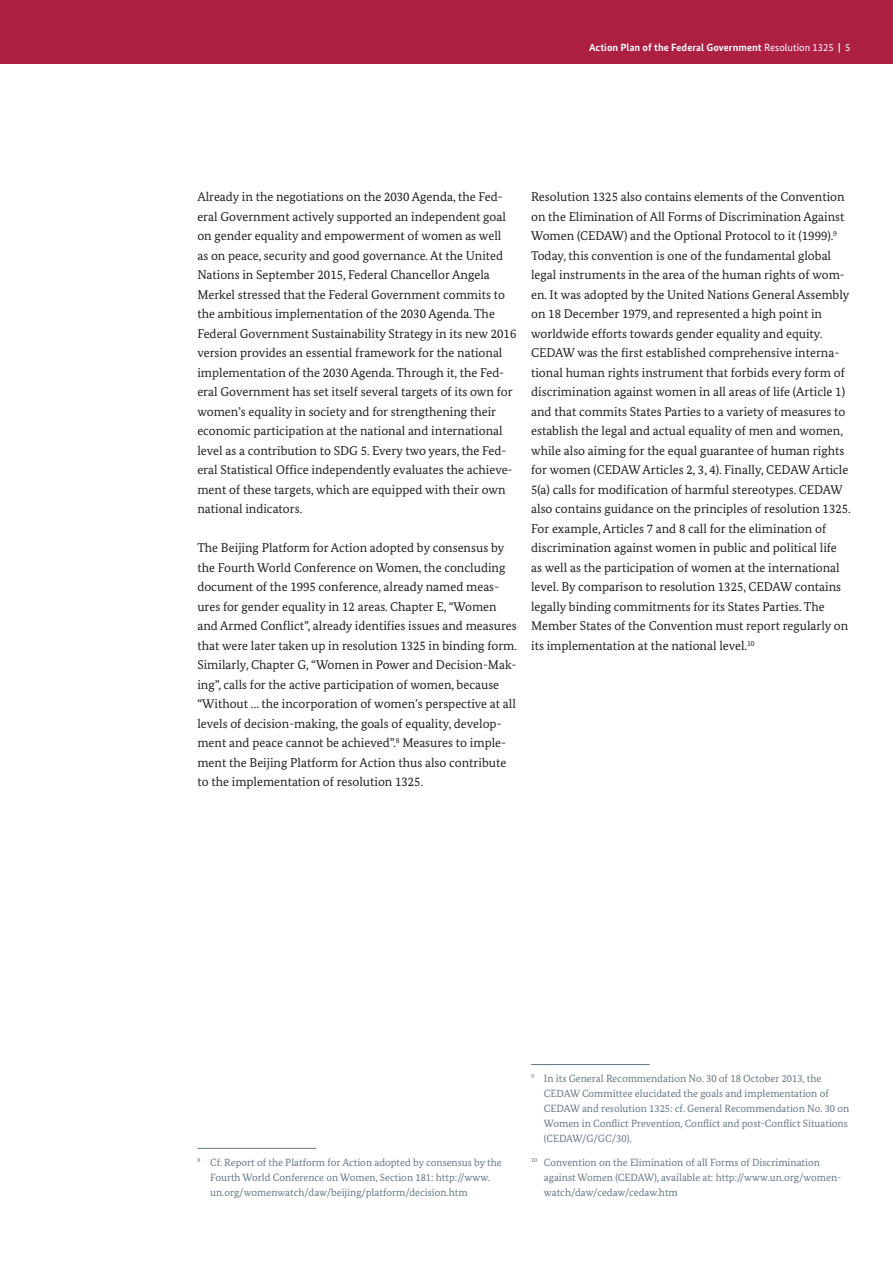
<style>
.page{position:relative;width:893px;height:1263px;background:#fff}
.page>*{position:absolute;margin:0;border:0;box-sizing:border-box;transform-origin:0 0}
.Fliesstxt{font:12.75px/19.5px "Bundes Serif";color:#231f20}
.Fußnote{font:10.5px/15px "Bundes Serif";color:#647882}
.t1{font:700 10.5px "Bundes Sans";letter-spacing:.005em;color:#fff}
.s1{font-weight:400}
</style>
<div class="page">
<div style="left:0;top:0;width:893px;height:64px;background:#ad2042"></div>
<hr style="left:197px;top:1148px;width:119px;height:1px;background:#647882">
<hr style="left:531px;top:1064px;width:119px;height:1px;background:#647882">
<p class="t1" style="left:589px;top:41px;width:263px">Action Plan of the Federal Government <span class="s1">Resolution 1325</span> | <span class="s1">5</span></p>
<p class="Fliesstxt" style="left:197px;top:187px;width:320px">Already in the negotiations on the 2030 Agenda, the Fed&shy;eral Government actively supported an independent goal on gender equality and empowerment of women as well<br>as on peace, security and good governance. At the United Nations in September 2015, Federal Chancellor Angela Merkel stressed that the Federal Government commits to the ambitious implementation of the 2030 Agenda. The Federal Government Sustainability Strategy in its new 2016 version provides an essential framework for the national implementation of the 2030 Agenda. Through it, the Fed&shy;eral Government has set itself several targets of its own for women’s equality in society and for strengthening their economic participation at the national and international level as a contribution to SDG 5. Every two years, the Fed&shy;eral Statistical Office independently evaluates the achieve&shy;ment of these targets, which are equipped with their own national indicators.</p>
<p class="Fliesstxt" style="left:197px;top:538px;width:321px">The Beijing Platform for Action adopted by consensus by the Fourth World Conference on Women, the concluding document of the 1995 conference, already named meas&shy;ures for gender equality in 12 areas. Chapter E, “Women and Armed Conflict”, already identifies issues and measures that were later taken up in resolution 1325 in binding form.<br>Similarly, Chapter G, “Women in Power and Decision-Mak&shy;ing”, calls for the active participation of women, because “Without … the incorporation of women’s perspective at all levels of decision-making, the goals of equality, develop&shy;ment and peace cannot be achieved”.<sup>8</sup> Measures to imple&shy;ment the Beijing Platform for Action thus also contribute to the implementation of resolution 1325.</p>
<p class="Fliesstxt" style="left:531px;top:187px;width:321px">Resolution 1325 also contains elements of the Convention on the Elimination of All Forms of Discrimination Against Women (CEDAW) and the Optional Protocol to it (1999).<sup>9<br></sup>Today, this convention is one of the fundamental global legal instruments in the area of the human rights of wom&shy;en. It was adopted by the United Nations General Assembly on 18 December 1979, and represented a high point in worldwide efforts towards gender equality and equity.<br>CEDAW was the first established comprehensive interna&shy;tional human rights instrument that forbids every form of discrimination against women in all areas of life (Article 1) and that commits States Parties to a variety of measures to establish the legal and actual equality of men and women, while also aiming for the equal guarantee of human rights for women (CEDAW Articles 2, 3, 4). Finally, CEDAW Article 5(a) calls for modification of harmful stereotypes. CEDAW also contains guidance on the principles of resolution 1325.<br>For example, Articles 7 and 8 call for the elimination of discrimination against women in public and political life as well as the participation of women at the international level. By comparison to resolution 1325, CEDAW contains legally binding commitments for its States Parties. The Member States of the Convention must report regularly on its implementation at the national level.<sup>10</sup></p>
<p class="Fußnote" style="left:210px;top:1154px;width:293px;text-indent:-13px"><sup>8</sup> Cf. Report of the Platform for Action adopted by consensus by the<br>Fourth World Conference on Women, Section 181: http://www. un.org/womenwatch/daw/beijing/platform/decision.htm</p>
<p class="Fußnote" style="left:544px;top:1071px;width:307px;text-indent:-13px"><sup>9</sup> In its General Recommendation No. 30 of 18 October 2013, the CEDAW Committee elucidated the goals and implementation of CEDAW and resolution 1325: cf. General Recommendation No. 30 on Women in Conflict Prevention, Conflict and post-Conflict Situations (CEDAW/G/GC/30).</p>
<p class="Fußnote" style="left:544px;top:1154px;width:299px;text-indent:-13px"><sup>10</sup> Convention on the Elimination of all Forms of Discrimination against Women (CEDAW), available at: http://www.un.org/women&shy;watch/daw/cedaw/cedaw.htm</p>
</div>
